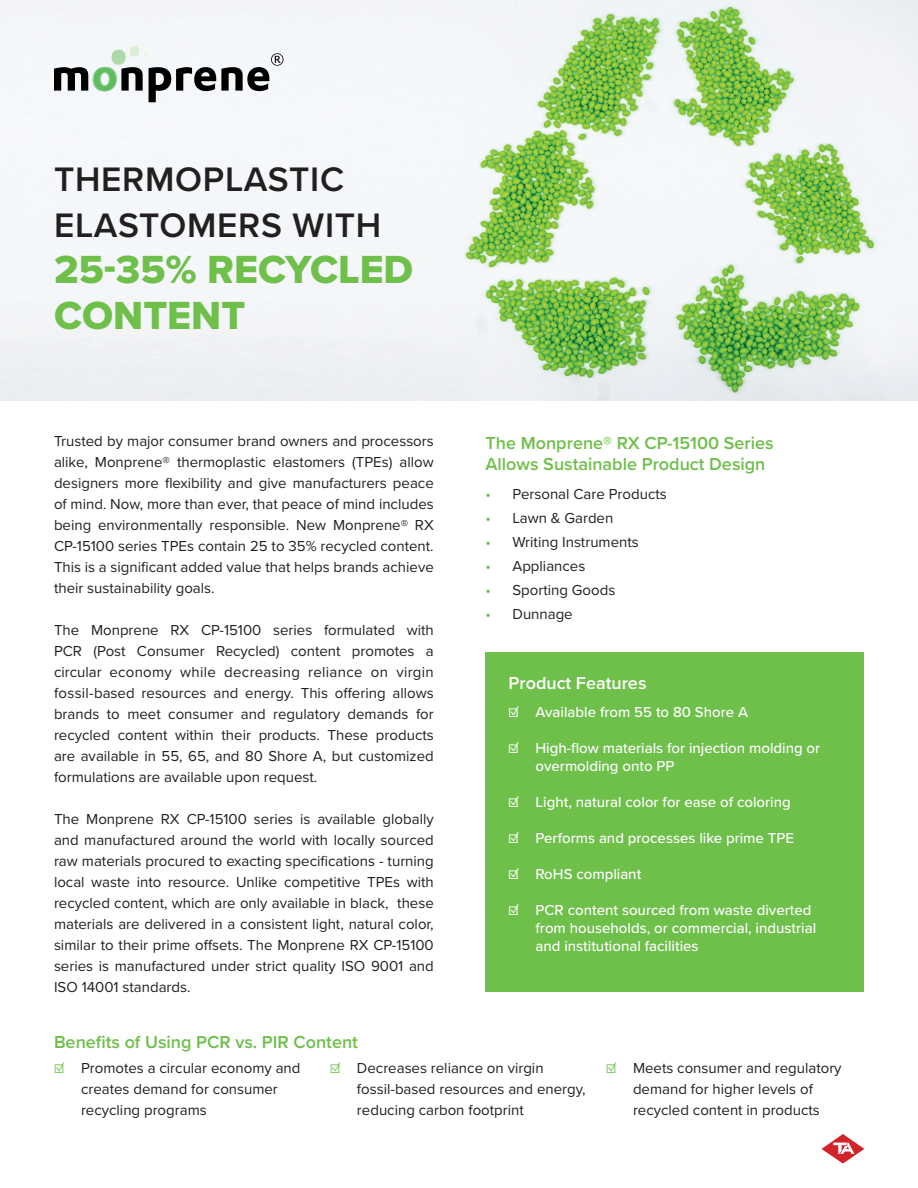
<style>
.page{position:relative;width:918px;height:1188px;background:#fff}
.page>*{position:absolute;margin:0;border:0;box-sizing:border-box;transform-origin:0 0}
.t1{font:40.65px/46px "Proxima Nova Extrabld";color:#6fbf4b}
.t2{font:600 35.25px/46px "Proxima Nova";letter-spacing:.02em;color:#231f20}
.t3{font:600 18px/21.6px "Proxima Nova";color:#6fbf4b}
.t4{font:600 18px "Proxima Nova";color:#fff}
.t5{font:15px/21px "Proxima Nova";color:#231f20;text-align:justify}
.t6{font:500 15px/18px "Proxima Nova";color:#fff}
.s1{color:#6fbf4b}
</style>
<div class="page">
<img style="left:0;top:0;width:918px;height:400px">
<svg style="left:54px;top:45px;width:229px;height:57px"></svg>
<div style="left:486px;top:653px;width:378px;height:339px;background:#6fbf4b"></div>
<svg style="left:822px;top:1134px;width:42px;height:30px"></svg>
<h2 class="t2" style="left:54px;top:155px;width:329px">THERMOPLASTIC<br>ELASTOMERS WITH</h2>
<h1 class="t1" style="left:54px;top:246px;width:361px">25-35% RECYCLED<br>CONTENT</h1>
<p class="t5" style="left:54px;top:430px;width:381px">Trusted by major consumer brand owners and processors alike, Monprene® thermoplastic elastomers (TPEs) allow designers more flexibility and give manufacturers peace of mind. Now, more than ever, that peace of mind includes being environmentally responsible. New Monprene® RX CP-15100 series TPEs contain 25 to 35% recycled content.<br>This is a significant added value that helps brands achieve their sustainability goals.</p>
<p class="t5" style="left:54px;top:619px;width:381px">The Monprene RX CP-15100 series formulated with PCR (Post Consumer Recycled) content promotes a circular economy while decreasing reliance on virgin fossil-based resources and energy. This offering allows brands to meet consumer and regulatory demands for recycled content within their products. These products are available in 55, 65, and 80 Shore A, but customized formulations are available upon request.</p>
<p class="t5" style="left:54px;top:808px;width:381px">The Monprene RX CP-15100 series is available globally and manufactured around the world with locally sourced raw materials procured to exacting specifications - turning local waste into resource. Unlike competitive TPEs with recycled content, which are only available in black, these materials are delivered in a consistent light, natural color, similar to their prime offsets. The Monprene RX CP-15100 series is manufactured under strict quality ISO 9001 and ISO 14001 standards.</p>
<p class="t3" style="left:54px;top:1031px;width:305px">Benefits of Using PCR vs. PIR Content</p>
<p class="t3" style="left:486px;top:431px;width:290px">The Monprene® RX CP-15100 Series<br>Allows Sustainable Product Design</p>
<p class="t5" style="left:486px;top:482px;width:183px"><span class="s1">•</span> Personal Care Products</p>
<p class="t5" style="left:486px;top:506px;width:129px"><span class="s1">•</span> Lawn &amp; Garden</p>
<p class="t5" style="left:486px;top:530px;width:155px"><span class="s1">•</span> Writing Instruments</p>
<p class="t5" style="left:486px;top:554px;width:101px"><span class="s1">•</span> Appliances</p>
<p class="t5" style="left:486px;top:578px;width:131px"><span class="s1">•</span> Sporting Goods</p>
<p class="t5" style="left:486px;top:602px;width:89px"><span class="s1">•</span> Dunnage</p>
<p class="t4" style="left:509px;top:670px;width:139px">Product Features</p>
<p class="t6" style="left:509px;top:703px;width:241px">☑ Available from 55 to 80 Shore A</p>
<p class="t6" style="left:536px;top:739px;width:286px;text-indent:-27px">☑ High-flow materials for injection molding or overmolding onto PP</p>
<p class="t6" style="left:509px;top:793px;width:284px">☑ Light, natural color for ease of coloring</p>
<p class="t6" style="left:509px;top:829px;width:287px">☑ Performs and processes like prime TPE</p>
<p class="t6" style="left:509px;top:865px;width:134px">☑ RoHS compliant</p>
<p class="t6" style="left:536px;top:901px;width:282px;text-indent:-27px">☑ PCR content sourced from waste diverted from households, or commercial, industrial and institutional facilities</p>
<p class="t5" style="left:81px;top:1057px;width:221px;text-align:left;text-indent:-27px"><span class="s1">☑</span> Promotes a circular economy and creates demand for consumer recycling programs</p>
<p class="t5" style="left:357px;top:1057px;width:230px;text-align:left;text-indent:-27px"><span class="s1">☑</span> Decreases reliance on virgin fossil-based resources and energy, reducing carbon footprint</p>
<p class="t5" style="left:606px;top:1057px;width:237px;text-align:center"><span class="s1">☑</span> Meets consumer and regulatory demand for higher levels of recycled content in products</p>
</div>
